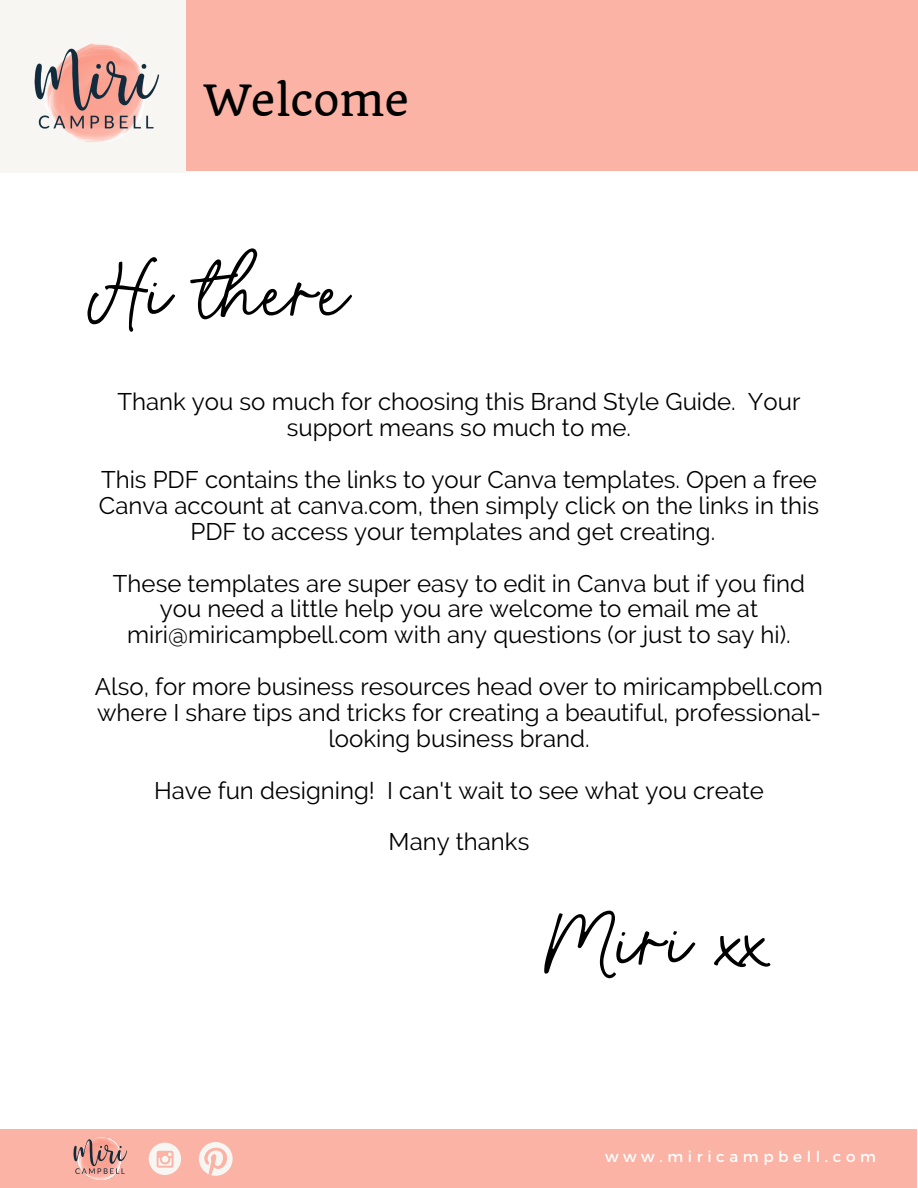
<style>
.page{position:relative;width:918px;height:1188px;background:#fff}
.page>*{position:absolute;margin:0;border:0;box-sizing:border-box;transform-origin:0 0}
.t1{font:86.55px "The Perfect Match Script";color:#000}
.t2{font:86.4px "The Perfect Match Script";color:#000}
.t3{font:42px "Quando";color:#000}
.t4{font:24px/25.8px "Raleway";color:#000;text-align:center}
.t5{font:15.15px "Montserrat";letter-spacing:.305em;color:#fff}
</style>
<div class="page">
<div style="left:0;top:0;width:918px;height:171px;background:#fab3a5"></div>
<div style="left:0;top:0;width:185px;height:172px;background:#f7f6f3"></div>
<img style="left:34px;top:12px;width:152px;height:148px">
<div style="left:0;top:1130px;width:916px;height:58px;background:#fab3a5"></div>
<svg style="left:199px;top:1142px;width:34px;height:34px"></svg>
<div style="left:149px;top:1143px;width:32px;height:32px;background:#f7f6f3;border-radius:50%"></div>
<svg style="left:157px;top:1151px;width:17px;height:17px"></svg>
<img style="left:50px;top:1129px;width:96px;height:51px">
<h3 class="t3" style="left:203px;top:74px;width:207px">Welcome</h3>
<h1 class="t1" style="left:98px;top:237px;width:250px">Hi there</h1>
<p class="t4" style="left:117px;top:389px;width:685px">Thank you so much for choosing this Brand Style Guide. Your support means so much to me.</p>
<p class="t4" style="left:99px;top:467px;width:722px">This PDF contains the links to your Canva templates. Open a free<br>Canva account at canva.com, then simply click on the links in this<br>PDF to access your templates and get creating.</p>
<p class="t4" style="left:113px;top:570px;width:694px">These templates are super easy to edit in Canva but if you find you need a little help you are welcome to email me at miri@miricampbell.com with any questions (or just to say hi).</p>
<p class="t4" style="left:95px;top:674px;width:729px">Also, for more business resources head over to miricampbell.com where I share tips and tricks for creating a beautiful, professional&shy;looking business brand.</p>
<p class="t4" style="left:154px;top:764px;width:611px;line-height:51.8px">Have fun designing! I can't wait to see what you create<br>Many thanks</p>
<h2 class="t2" style="left:545px;top:887px;width:223px;rotate:-1deg">Miri xx</h2>
<p class="t5" style="left:605px;top:1147px;width:272px">www.miricampbell.com</p>
</div>
